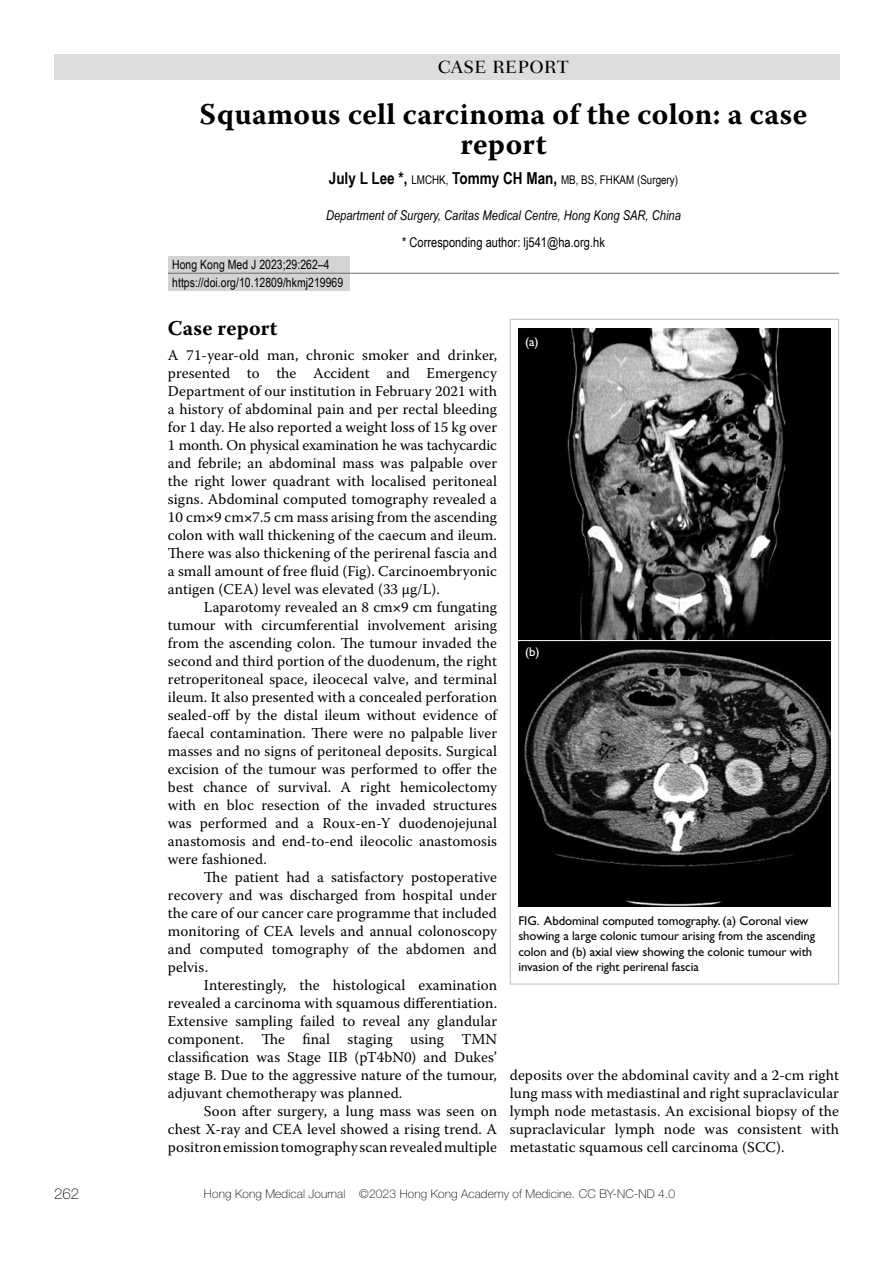
<style>
.page{position:relative;width:893px;height:1263px;background:#fff}
.page>*{position:absolute;margin:0;border:0;box-sizing:border-box;transform-origin:0 0}
.t1{font:700 30px/30px "Warnock Pro";letter-spacing:.01em;color:#000;text-align:center}
.t2{font:700 21px "Warnock Pro";letter-spacing:.015em;color:#000}
.t3{font:500 18px "Fairfield LH";letter-spacing:.025em;color:#000}
.t4{font:15px/18px "Warnock Pro";letter-spacing:.005em;color:#000;text-align:justify}
.t5{font:100 15px "Helvetica Neue";color:#000}
.t6{font:italic 13.5px "Arial Narrow";letter-spacing:.005em;color:#000}
.t7{font:13.5px "Arial Narrow";letter-spacing:.005em;color:#000}
.t8{font:12.75px/15.3px "Gill Sans";letter-spacing:-.005em;color:#000}
.t9{font:12.75px/18px "Arial Narrow";letter-spacing:.005em;color:#000}
.t10{font:12.75px "Gill Sans";color:#fff}
.t11{font:100 12px "Helvetica Neue";letter-spacing:.01em;color:#000}
.t12{font:12px "Arial Narrow";color:#000}
.s1{font-weight:700;font-size:16.5px}
</style>
<div class="page">
<div style="left:168px;top:256px;width:181px;height:34px;background:#d1d3d4"></div>
<div style="left:54px;top:54px;width:785px;height:26px;background:#dcddde"></div>
<hr style="left:168px;top:273px;width:671px;height:1px;background:#6d6e71">
<img style="left:518px;top:328px;width:312px;height:579px">
<hr style="left:517px;top:640px;width:314px;height:1px;background:#fff">
<p class="t3" style="left:438px;top:57px;width:132px">CASE REPORT</p>
<h1 class="t1" style="left:200px;top:99px;width:609px">Squamous cell carcinoma of the colon: a case report</h1>
<p class="t12" style="left:329px;top:171px;width:351px"><span class="s1">July L Lee *,</span> LMCHK, <span class="s1">Tommy CH Man,</span> MB, BS, FHKAM (Surgery)</p>
<p class="t6" style="left:326px;top:206px;width:356px">Department of Surgery, Caritas Medical Centre, Hong Kong SAR, China</p>
<p class="t7" style="left:402px;top:232px;width:204px">* Corresponding author: lj541@ha.org.hk</p>
<p class="t9" style="left:172px;top:255px;width:173px">Hong Kong Med J 2023;29:262–4 https://doi.org/10.12809/hkmj219969</p>
<h2 class="t2" style="left:168px;top:316px;width:111px">Case report</h2>
<p class="t4" style="left:168px;top:346px;width:331px">A 71-year-old man, chronic smoker and drinker, presented to the Accident and Emergency Department of our institution in February 2021 with a history of abdominal pain and per rectal bleeding for 1 day. He also reported a weight loss of 15 kg over 1 month. On physical examination he was tachycardic and febrile; an abdominal mass was palpable over the right lower quadrant with localised peritoneal signs. Abdominal computed tomography revealed a 10 cm 9 cm 7.5 cm mass arising from the ascending colon with wall thickening of the caecum and ileum.<br>There was also thickening of the perirenal fascia and a small amount of free fluid (Fig). Carcinoembryonic antigen (CEA) level was elevated (33 µg/L).</p>
<p class="t4" style="left:168px;top:598px;width:331px;text-indent:36px">Laparotomy revealed an 8 cm 9 cm fungating tumour with circumferential involvement arising from the ascending colon. The tumour invaded the second and third portion of the duodenum, the right retroperitoneal space, ileocecal valve, and terminal ileum. It also presented with a concealed perforation sealed-off by the distal ileum without evidence of faecal contamination. There were no palpable liver masses and no signs of peritoneal deposits. Surgical excision of the tumour was performed to offer the best chance of survival. A right hemicolectomy with en bloc resection of the invaded structures was performed and a Roux-en-Y duodenojejunal anastomosis and end-to-end ileocolic anastomosis were fashioned.</p>
<p class="t4" style="left:168px;top:868px;width:331px;text-indent:36px">The patient had a satisfactory postoperative recovery and was discharged from hospital under the care of our cancer care programme that included monitoring of CEA levels and annual colonoscopy and computed tomography of the abdomen and pelvis.</p>
<p class="t4" style="left:168px;top:976px;width:331px;text-indent:36px">Interestingly, the histological examination revealed a carcinoma with squamous differentiation.<br>Extensive sampling failed to reveal any glandular component. The final staging using TMN classification was Stage IIB (pT4bN0) and Dukes’ stage B. Due to the aggressive nature of the tumour, adjuvant chemotherapy was planned.</p>
<p class="t4" style="left:168px;top:1102px;width:331px;text-indent:36px">Soon after surgery, a lung mass was seen on chest X-ray and CEA level showed a rising trend. A positron emission tomography scan revealed multiple</p>
<p class="t10" style="left:525px;top:335px;width:15px">(a)</p>
<p class="t10" style="left:525px;top:645px;width:16px">(b)</p>
<p class="t8" style="left:518px;top:913px;width:299px">FIG. Abdominal computed tomography. (a) Coronal view showing a large colonic tumour arising from the ascending colon and (b) axial view showing the colonic tumour with invasion of the right perirenal fascia</p>
<p class="t4" style="left:510px;top:1066px;width:331px">deposits over the abdominal cavity and a 2-cm right lung mass with mediastinal and right supraclavicular lymph node metastasis. An excisional biopsy of the supraclavicular lymph node was consistent with metastatic squamous cell carcinoma (SCC).</p>
<p class="t5" style="left:54px;top:1186px;width:27px">262</p>
<p class="t11" style="left:204px;top:1187px;width:473px">Hong Kong Medical Journal ©2023 Hong Kong Academy of Medicine. CC BY-NC-ND 4.0</p>
</div>
